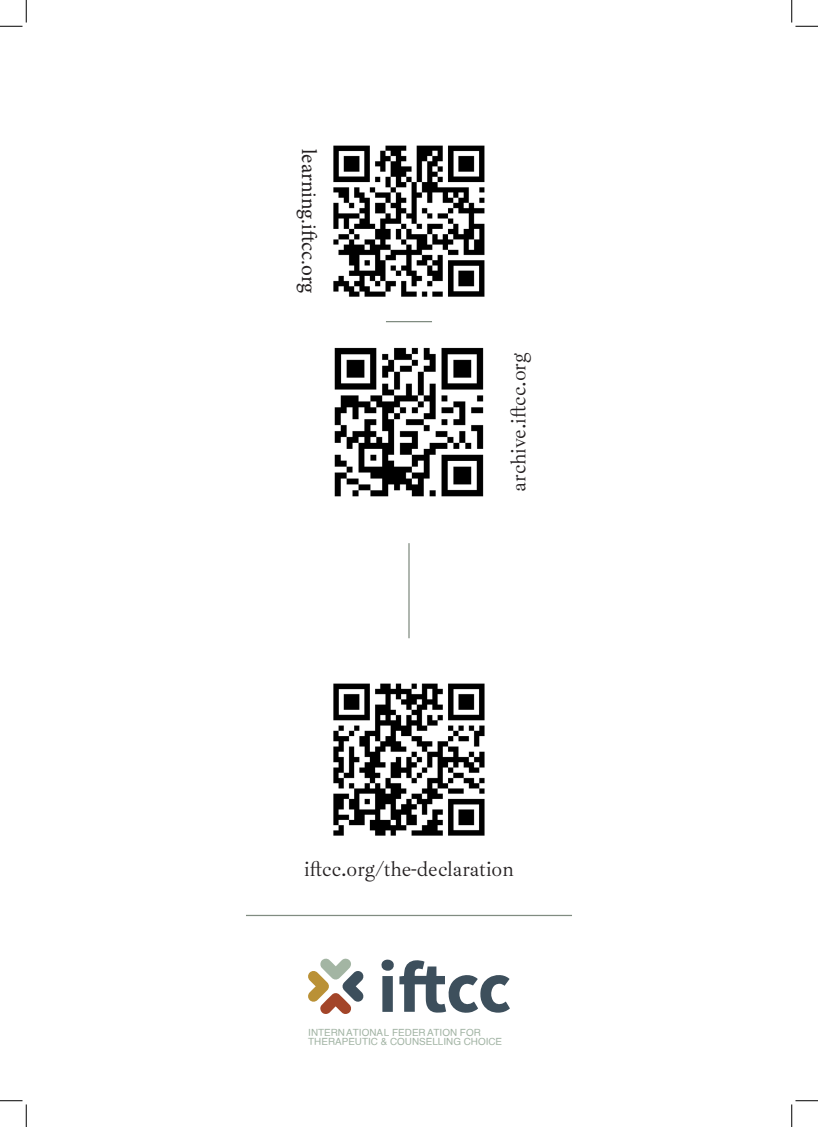
<style>
.page{position:relative;width:818px;height:1127px;background:#fff}
.page>*{position:absolute;margin:0;border:0;box-sizing:border-box;transform-origin:0 0}
.t1{font:21.25px "Ibarra Real Nova";color:#231f20}
.t2{font:21.25px "Minion Pro";color:#231f20}
.t3{font:9.88px/9.1px "Helvetica";color:#a1b3a3}
</style>
<div class="page">
<hr style="left:246px;top:914px;width:326px;height:1px;background:#808c81">
<img style="left:333px;top:683px;width:152px;height:153px">
<img style="left:334px;top:347px;width:150px;height:150px">
<img style="left:333px;top:145px;width:152px;height:152px">
<hr style="left:386px;top:321px;width:46px;height:1px;background:#808c81">
<hr style="left:408px;top:543px;width:2px;height:95px;background:#808c81">
<svg style="left:308px;top:958px;width:56px;height:56px"></svg>
<svg style="left:381px;top:959px;width:129px;height:53px"></svg>
<svg style="left:0;top:0;width:27px;height:27px"></svg>
<svg style="left:0;top:1100px;width:27px;height:26px"></svg>
<svg style="left:791px;top:0;width:27px;height:27px"></svg>
<svg style="left:791px;top:1100px;width:27px;height:26px"></svg>
<p class="t2" style="left:323px;top:149px;width:146px;rotate:90deg">learning.iftcc.org</p>
<p class="t1" style="left:507px;top:491px;width:140px;rotate:-90deg">archive.iftcc.org</p>
<p class="t1" style="left:304px;top:856px;width:211px">iftcc.org/the-declaration</p>
<p class="t3" style="left:308px;top:1027px;width:196px">INTERNATIONAL FEDERATION FOR<br>THERAPEUTIC &amp; COUNSELLING CHOICE</p>
</div>
